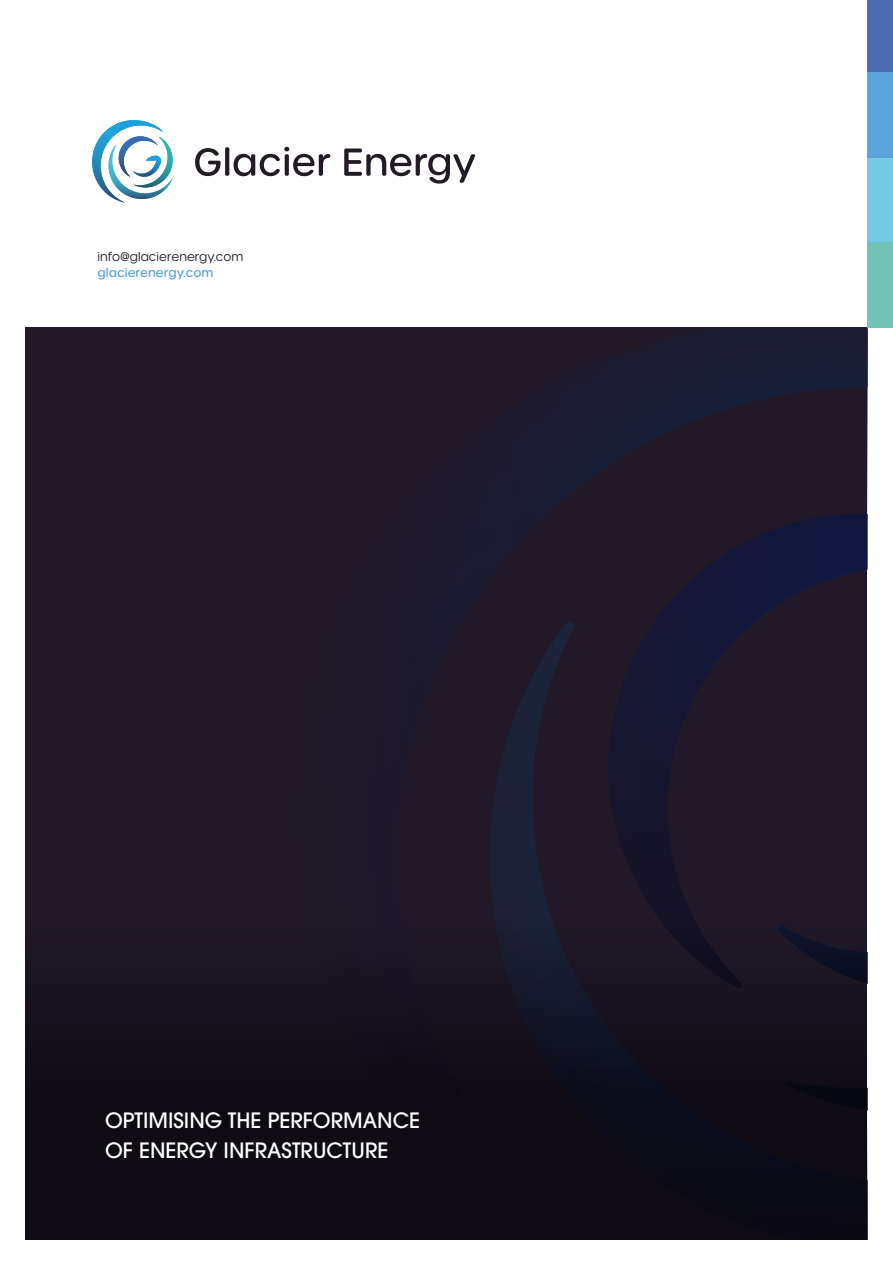
<style>
.page{position:relative;width:893px;height:1263px;background:#fff}
.page>*{position:absolute;margin:0;border:0;box-sizing:border-box;transform-origin:0 0}
.t1{font:500 21px/30px "ITC Avant Garde Pro";color:#fff}
.t2{font:300 12px "Urbane Rounded";color:#211928}
.t3{font:500 12px "Urbane Rounded";color:#58a3da}
</style>
<div class="page">
<div style="left:26px;top:361px;width:841px;height:878px;background:#211928"></div>
<svg style="left:162px;top:327px;width:705px;height:594px"></svg>
<div style="left:26px;top:921px;width:841px;height:318px;background:linear-gradient(to bottom,#1c1625,#0a070e)"></div>
<div style="left:867px;top:0;width:26px;height:73px;background:#4c6bb1"></div>
<div style="left:867px;top:73px;width:26px;height:85px;background:#58a3da"></div>
<div style="left:867px;top:158px;width:26px;height:85px;background:#74c9e5"></div>
<div style="left:867px;top:242px;width:26px;height:85px;background:#73c4b8"></div>
<svg style="left:195px;top:148px;width:26px;height:28px"></svg>
<svg style="left:225px;top:147px;width:4px;height:29px"></svg>
<svg style="left:234px;top:147px;width:96px;height:29px"></svg>
<svg style="left:344px;top:149px;width:131px;height:35px"></svg>
<svg style="left:92px;top:120px;width:75px;height:82px"></svg>
<img style="left:134px;top:137px;width:39px;height:51px">
<p class="t2" style="left:97px;top:249px;width:147px">info@glacierenergy.com</p>
<p class="t3" style="left:97px;top:265px;width:118px">glacierenergy.com</p>
<p class="t1" style="left:105px;top:1105px;width:317px">OPTIMISING THE PERFORMANCE<br>OF ENERGY INFRASTRUCTURE</p>
</div>
